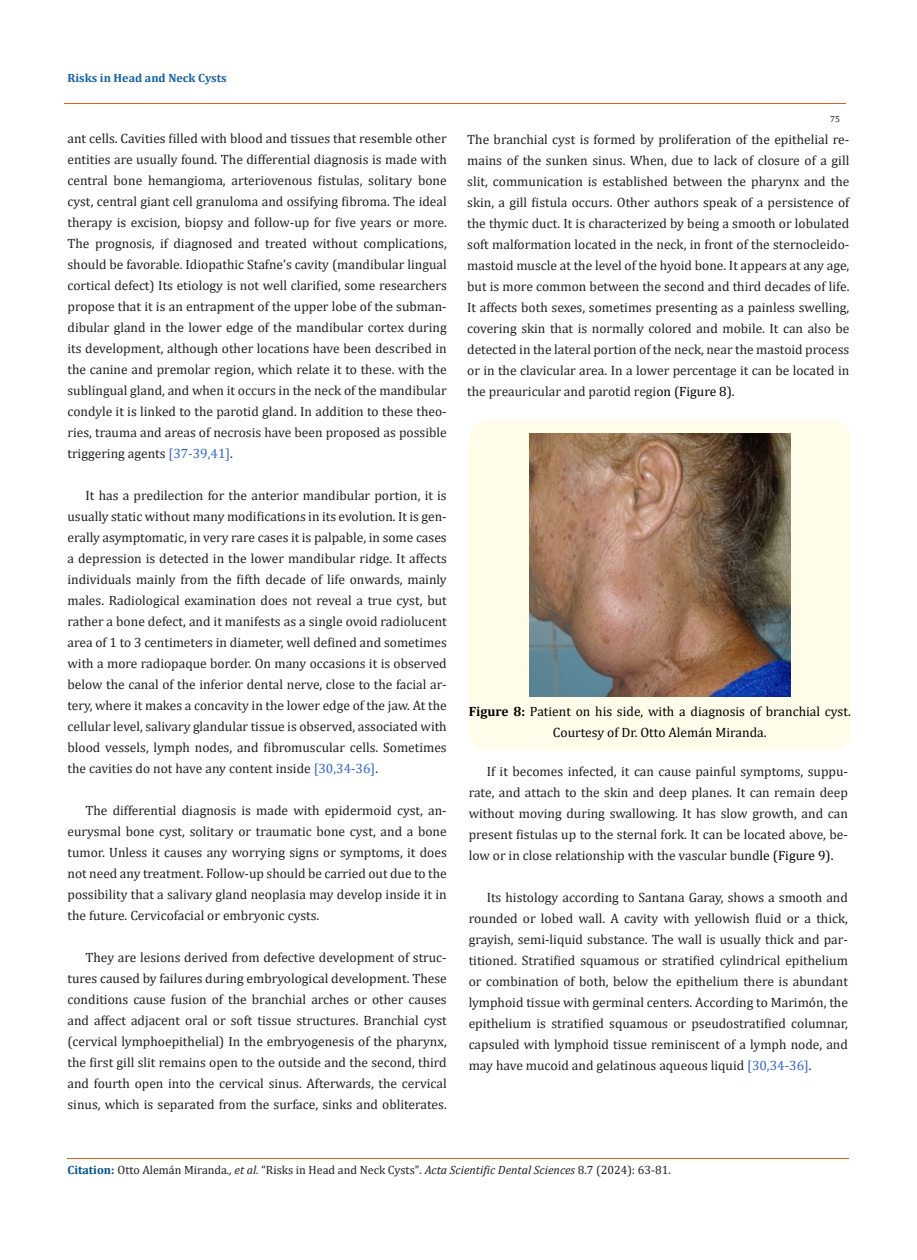
<style>
.page{position:relative;width:917px;height:1260px;background:#fff}
.page>*{position:absolute;margin:0;border:0;box-sizing:border-box;transform-origin:0 0}
.No_Spacing{font:13.5px/21px "Cambria";color:#231f20;text-align:justify}
.t1{font:13.5px/21px "Cambria";color:#000;text-align:center}
.t2{font:12px "Cambria";color:#231f20}
.t3{font:700 12px "Cambria";color:#1560a6}
.t4{font:9px "Cambria";color:#231f20}
.s1{color:#36c}
.s2{color:#000}
.s3{font-weight:700}
.s4{font-weight:700;color:#035089}
.s5{font-style:italic}
</style>
<div class="page">
<hr style="left:64px;top:104px;width:782px;height:1px;background:#e05d1a">
<div style="left:468px;top:420px;width:382px;height:331px;background:#fffde9;border-radius:18px"></div>
<img style="left:529px;top:433px;width:261px;height:263px">
<hr style="left:67px;top:1158px;width:782px;height:1px;background:#e05d1a">
<p class="t3" style="left:67px;top:69px;width:161px">Risks in Head and Neck Cysts</p>
<p class="No_Spacing" style="left:67px;top:128px;width:381px">ant cells. Cavities filled with blood and tissues that resemble other entities are usually found. The differential diagnosis is made with central bone hemangioma, arteriovenous fistulas, solitary bone cyst, central giant cell granuloma and ossifying fibroma. The ideal therapy is excision, biopsy and follow-up for five years or more.<br>The prognosis, if diagnosed and treated without complications, should be favorable. Idiopathic Stafne’s cavity (mandibular lingual cortical defect) Its etiology is not well clarified, some researchers propose that it is an entrapment of the upper lobe of the subman&shy;dibular gland in the lower edge of the mandibular cortex during its development, although other locations have been described in the canine and premolar region, which relate it to these. with the sublingual gland, and when it occurs in the neck of the mandibular condyle it is linked to the parotid gland. In addition to these theo&shy;ries, trauma and areas of necrosis have been proposed as possible triggering agents <span class="s1">[37-39,41]</span>.</p>
<p class="No_Spacing" style="left:67px;top:485px;width:381px;text-indent:18px">It has a predilection for the anterior mandibular portion, it is usually static without many modifications in its evolution. It is gen&shy;erally asymptomatic, in very rare cases it is palpable, in some cases a depression is detected in the lower mandibular ridge. It affects individuals mainly from the fifth decade of life onwards, mainly males. Radiological examination does not reveal a true cyst, but rather a bone defect, and it manifests as a single ovoid radiolucent area of 1 to 3 centimeters in diameter, well defined and sometimes with a more radiopaque border. On many occasions it is observed below the canal of the inferior dental nerve, close to the facial ar&shy;tery, where it makes a concavity in the lower edge of the jaw. At the cellular level, salivary glandular tissue is observed, associated with blood vessels, lymph nodes, and fibromuscular cells. Sometimes the cavities do not have any content inside <span class="s1">[30,34-36]</span>.</p>
<p class="No_Spacing" style="left:67px;top:800px;width:381px;text-indent:18px">The differential diagnosis is made with epidermoid cyst, an&shy;eurysmal bone cyst, solitary or traumatic bone cyst, and a bone tumor. Unless it causes any worrying signs or symptoms, it does not need any treatment. Follow-up should be carried out due to the possibility that a salivary gland neoplasia may develop inside it in the future. Cervicofacial or embryonic cysts.</p>
<p class="No_Spacing" style="left:67px;top:947px;width:381px;text-indent:18px">They are lesions derived from defective development of struc&shy;tures caused by failures during embryological development. These conditions cause fusion of the branchial arches or other causes and affect adjacent oral or soft tissue structures. Branchial cyst (cervical lymphoepithelial) In the embryogenesis of the pharynx, the first gill slit remains open to the outside and the second, third and fourth open into the cervical sinus. Afterwards, the cervical sinus, which is separated from the surface, sinks and obliterates.</p>
<p class="t4" style="left:830px;top:114px;width:11px">75</p>
<p class="No_Spacing" style="left:467px;top:129px;width:384px">The branchial cyst is formed by proliferation of the epithelial re&shy;mains of the sunken sinus. When, due to lack of closure of a gill slit, communication is established between the pharynx and the skin, a gill fistula occurs. Other authors speak of a persistence of the thymic duct. It is characterized by being a smooth or lobulated soft malformation located in the neck, in front of the sternocleido&shy;mastoid muscle at the level of the hyoid bone. It appears at any age, but is more common between the second and third decades of life.<br>It affects both sexes, sometimes presenting as a painless swelling, covering skin that is normally colored and mobile. It can also be detected in the lateral portion of the neck, near the mastoid process or in the clavicular area. In a lower percentage it can be located in the preauricular and parotid regi<span class="s2">on (Figure 8).</span></p>
<p class="t1" style="left:468px;top:700px;width:384px"><span class="s3">Figure 8:</span> Patient on his side, with a diagnosis of branchial cyst.<br>Courtesy of Dr. Otto Alemán Miranda.</p>
<p class="No_Spacing" style="left:468px;top:761px;width:381px;text-indent:18px">If it becomes infected, it can cause painful symptoms, suppu&shy;rate, and attach to the skin and deep planes. It can remain deep without moving during swallowing. It has slow growth, and can present fistulas up to the sternal fork. It can be located above, be&shy;low or in close relationship with the vascular bund<span class="s2">le (Figure 9).</span></p>
<p class="No_Spacing" style="left:468px;top:887px;width:381px;text-indent:18px">Its histology according to Santana Garay, shows a smooth and rounded or lobed wall. A cavity with yellowish fluid or a thick, grayish, semi-liquid substance. The wall is usually thick and par&shy;titioned. Stratified squamous or stratified cylindrical epithelium or combination of both, below the epithelium there is abundant lymphoid tissue with germinal centers. According to Marimón, the epithelium is stratified squamous or pseudostratified columnar, capsuled with lymphoid tissue reminiscent of a lymph node, and may have mucoid and gelatinous aqueous liquid <span class="s1">[30,34-36]</span>.</p>
<p class="t2" style="left:67px;top:1163px;width:605px"><span class="s4">Citation:</span> Otto Alemán Miranda<span class="s5">., et al.</span> “Risks in Head and Neck Cysts". <span class="s5">Acta Scientific Dental Sciences</span> 8.7 (2024): 63-81.</p>
</div>
